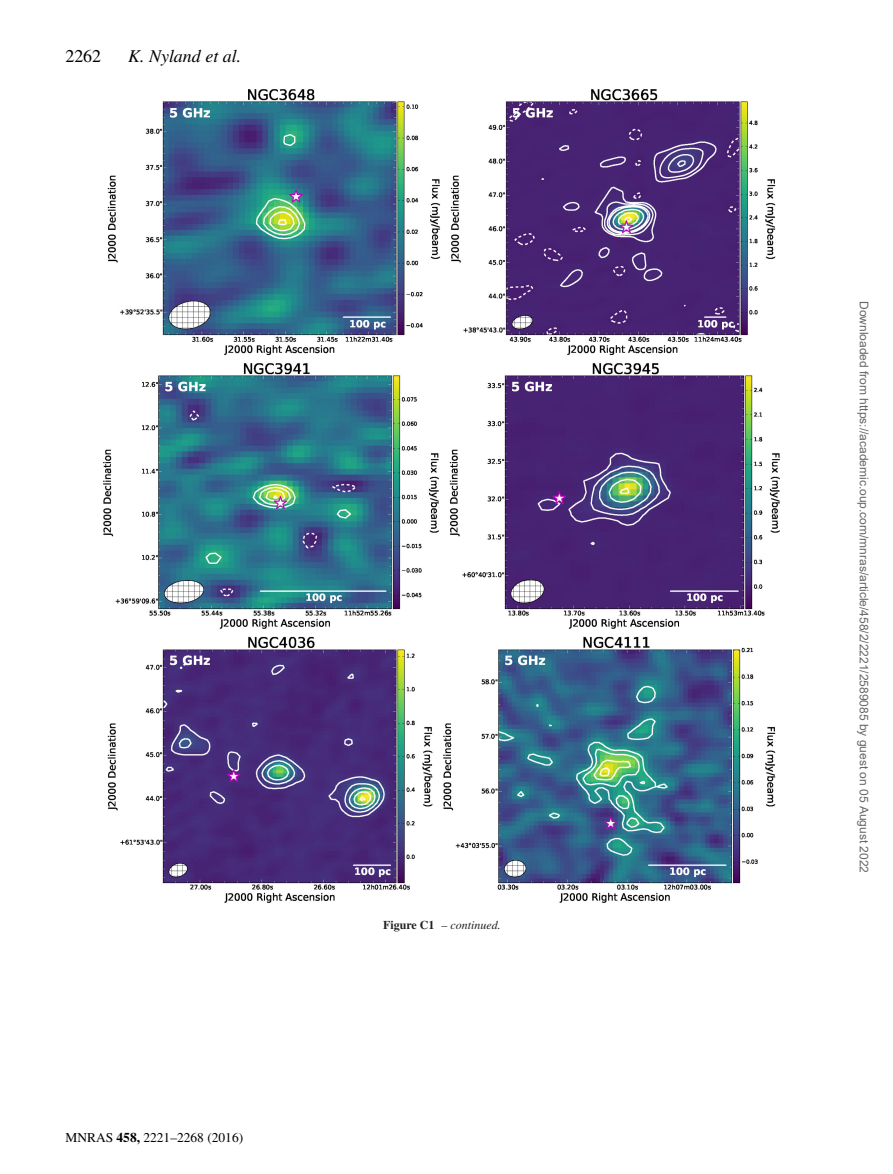
<style>
.page{position:relative;width:893px;height:1174px;background:#fff}
.page>*{position:absolute;margin:0;border:0;box-sizing:border-box;transform-origin:0 0}
.t1{font:italic 18px "Times";color:#000}
.t2{font:18px "Times";color:#000}
.t3{font:13.5px "Times";color:#000}
.t4{font:12px "Arial";color:#666}
.t5{font:italic 12px "Times";color:#231f20}
.s1{font-weight:700}
.s2{font-weight:700;font-style:normal}
.s3{font-style:normal}
</style>
<div class="page">
<img style="left:103px;top:89px;width:677px;height:814px">
<h1 class="t2" style="left:65px;top:49px;width:37px">2262</h1>
<h1 class="t1" style="left:128px;top:49px;width:115px">K. Nyland et al.</h1>
<p class="t3" style="left:65px;top:1132px;width:179px">MNRAS <span class="s1">458,</span> 2221–2268 (2016)</p>
<p class="t5" style="left:383px;top:920px;width:119px"><span class="s2">Figure C1</span> <span class="s3">–</span> continued.</p>
<p class="t4" style="left:868px;top:301px;width:573px;rotate:90deg">Downloaded from https://academic.oup.com/mnras/article/458/2/2221/2589085 by guest on 05 August 2022</p>
</div>
